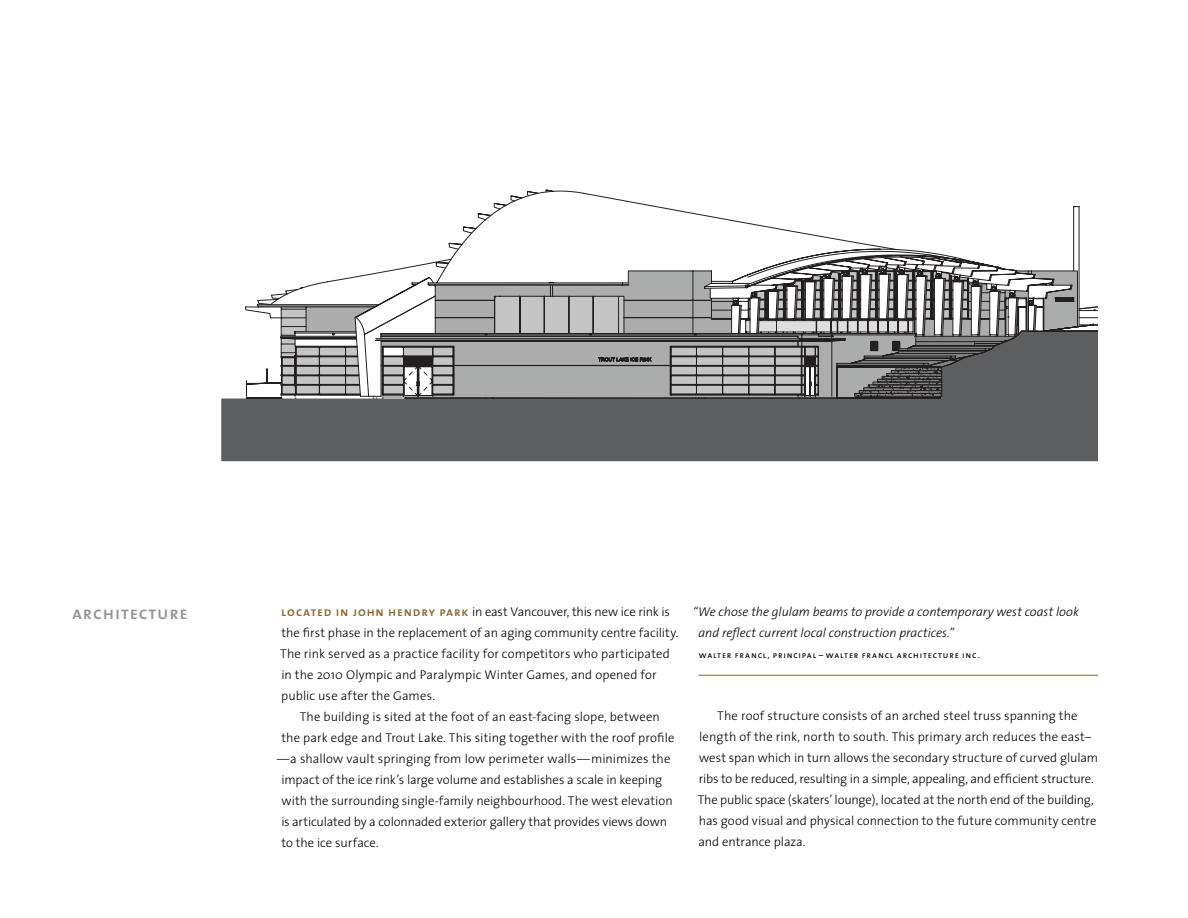
<style>
.page{position:relative;width:1188px;height:918px;background:#fff}
.page>*{position:absolute;margin:0;border:0;box-sizing:border-box;transform-origin:0 0}
.t1{font:18px "The Sans Semi Bold Caps";letter-spacing:.05em;color:#939598}
.t2{font:300 12.75px/21px "The Sans";color:#000}
.t3{font:italic 300 12.75px/21px "The Sans";letter-spacing:-.005em;color:#000}
.t4{font:9px "The Sans Caps";letter-spacing:.085em;color:#000}
.s1{font-family:"The Sans Semi Bold Caps";font-weight:400;color:#8b6533}
</style>
<div class="page">
<hr style="left:698px;top:675px;width:400px;height:1px;background:#8b6533">
<div style="left:221px;top:398px;width:877px;height:63px;background:#5d5e60"></div>
<hr style="left:405px;top:398px;width:535px;height:1px;background:#231f20">
<svg style="left:246px;top:261px;width:852px;height:137px"></svg>
<svg style="left:257px;top:191px;width:694px;height:144px"></svg>
<h1 class="t1" style="left:72px;top:597px;width:117px">architecture</h1>
<p class="t2" style="left:280px;top:601px;width:400px"><span class="s1">located in john hendry park</span> in east Vancouver, this new ice rink is the first phase in the replacement of an aging community centre facility.<br>The rink served as a practice facility for competitors who participated in the 2010 Olympic and Paralympic Winter Games, and opened for public use after the Games.</p>
<p class="t2" style="left:300px;top:706px;width:362px">The building is sited at the foot of an east-facing slope, between</p>
<p class="t2" style="left:282px;top:727px;width:394px">the park edge and Trout Lake. This siting together with the roof profile</p>
<p class="t2" style="left:277px;top:748px;width:395px">—a shallow vault springing from low perimeter walls—minimizes the</p>
<p class="t2" style="left:281px;top:769px;width:382px">impact of the ice rink’s large volume and establishes a scale in keeping</p>
<p class="t2" style="left:282px;top:790px;width:393px">with the surrounding single-family neighbourhood. The west elevation</p>
<p class="t2" style="left:281px;top:811px;width:387px">is articulated by a colonnaded exterior gallery that provides views down</p>
<p class="t2" style="left:282px;top:832px;width:99px">to the ice surface.</p>
<p class="t3" style="left:698px;top:601px;width:382px;text-indent:-5px">“We chose the glulam beams to provide a contemporary west coast look and reflect current local construction practices.”</p>
<p class="t4" style="left:699px;top:647px;width:282px">walter francl, principal – walter francl architecture inc.</p>
<p class="t2" style="left:698px;top:705px;width:402px;text-indent:20px">The roof structure consists of an arched steel truss spanning the length of the rink, north to south. This primary arch reduces the east– west span which in turn allows the secondary structure of curved glulam ribs to be reduced, resulting in a simple, appealing, and efficient structure.<br>The public space (skaters’ lounge), located at the north end of the building, has good visual and physical connection to the future community centre and entrance plaza.</p>
</div>
